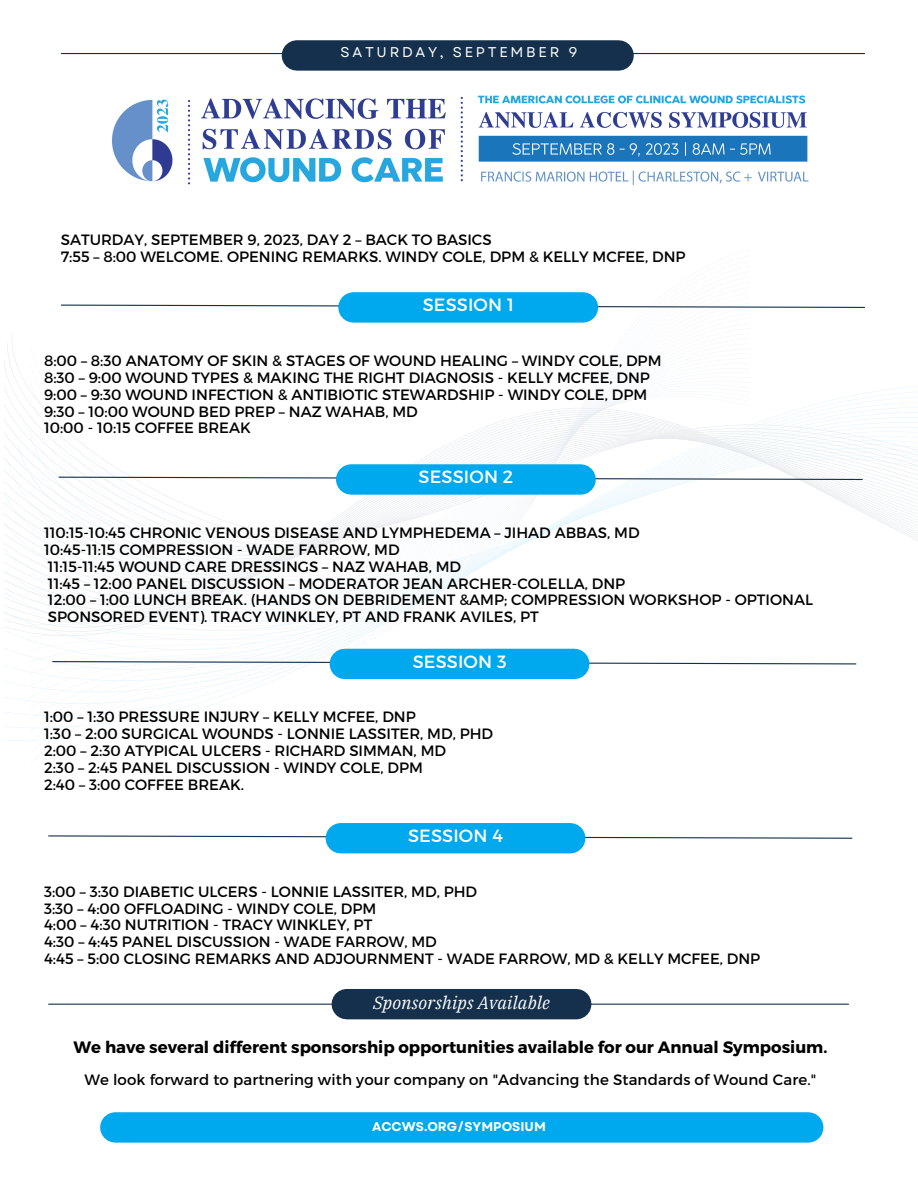
<style>
.page{position:relative;width:918px;height:1188px;background:#fff}
.page>*{position:absolute;margin:0;border:0;box-sizing:border-box;transform-origin:0 0}
.t1{font:17.7px "Montserrat";letter-spacing:.01em;color:#fff}
.t2{font:italic 17.7px "IBM Plex Serif";letter-spacing:.01em;color:#fff}
.t3{font:700 16.5px "Montserrat";color:#000}
.t4{font:15px "Montserrat";color:#000}
.t5{font:14.1px "Garet";letter-spacing:.195em;color:#fff}
.t6{font:700 12.75px "Garet";color:#fff}
</style>
<div class="page">
<svg style="left:4px;top:665px;width:586px;height:76px"></svg>
<svg style="left:4px;top:404px;width:914px;height:258px"></svg>
<svg style="left:60px;top:304px;width:805px;height:5px"></svg>
<div style="left:353px;top:292px;width:230px;height:31px;background:#00a9ed"></div>
<hr style="left:61px;top:53px;width:804px;height:1px;background:#14304d">
<div style="left:297px;top:40px;width:322px;height:31px;background:#14304d"></div>
<img style="left:111px;top:95px;width:698px;height:90px">
<svg style="left:58px;top:476px;width:805px;height:5px"></svg>
<div style="left:351px;top:464px;width:230px;height:31px;background:#00a9ed"></div>
<svg style="left:52px;top:660px;width:805px;height:5px"></svg>
<div style="left:345px;top:649px;width:229px;height:30px;background:#00a9ed"></div>
<svg style="left:48px;top:835px;width:805px;height:4px"></svg>
<div style="left:341px;top:823px;width:229px;height:30px;background:#00a9ed"></div>
<hr style="left:49px;top:1004px;width:800px;height:1px;background:#14304d">
<div style="left:347px;top:989px;width:229px;height:30px;background:#14304d"></div>
<div style="left:115px;top:1112px;width:693px;height:31px;background:#00a9ed"></div>
<p class="t5" style="left:341px;top:42px;width:238px">SATURDAY, SEPTEMBER 9</p>
<p class="t4" style="left:61px;top:230px;width:432px">SATURDAY, SEPTEMBER 9, 2023, DAY 2 – BACK TO BASICS</p>
<p class="t4" style="left:61px;top:247px;width:626px">7:55 – 8:00 WELCOME. OPENING REMARKS. WINDY COLE, DPM &amp; KELLY MCFEE, DNP</p>
<p class="t1" style="left:423px;top:293px;width:93px">SESSION 1</p>
<p class="t4" style="left:44px;top:351px;width:619px">8:00 – 8:30 ANATOMY OF SKIN &amp; STAGES OF WOUND HEALING – WINDY COLE, DPM</p>
<p class="t4" style="left:44px;top:368px;width:608px">8:30 – 9:00 WOUND TYPES &amp; MAKING THE RIGHT DIAGNOSIS - KELLY MCFEE, DNP</p>
<p class="t4" style="left:44px;top:385px;width:605px">9:00 – 9:30 WOUND INFECTION &amp; ANTIBIOTIC STEWARDSHIP - WINDY COLE, DPM</p>
<p class="t4" style="left:44px;top:401px;width:375px">9:30 – 10:00 WOUND BED PREP – NAZ WAHAB, MD</p>
<p class="t4" style="left:44px;top:418px;width:208px">10:00 - 10:15 COFFEE BREAK</p>
<p class="t1" style="left:419px;top:466px;width:96px">SESSION 2</p>
<p class="t4" style="left:44px;top:523px;width:597px">110:15-10:45 CHRONIC VENOUS DISEASE AND LYMPHEDEMA – JIHAD ABBAS, MD</p>
<p class="t4" style="left:44px;top:540px;width:357px">10:45-11:15 COMPRESSION - WADE FARROW, MD</p>
<p class="t4" style="left:48px;top:557px;width:415px">11:15-11:45 WOUND CARE DRESSINGS – NAZ WAHAB, MD</p>
<p class="t4" style="left:48px;top:573px;width:579px">11:45 – 12:00 PANEL DISCUSSION – MODERATOR JEAN ARCHER-COLELLA, DNP</p>
<p class="t4" style="left:48px;top:590px;width:767px">12:00 – 1:00 LUNCH BREAK. (HANDS ON DEBRIDEMENT &amp;AMP; COMPRESSION WORKSHOP - OPTIONAL</p>
<p class="t4" style="left:48px;top:607px;width:492px">SPONSORED EVENT). TRACY WINKLEY, PT AND FRANK AVILES, PT</p>
<p class="t1" style="left:413px;top:650px;width:95px">SESSION 3</p>
<p class="t4" style="left:44px;top:707px;width:373px">1:00 – 1:30 PRESSURE INJURY – KELLY MCFEE, DNP</p>
<p class="t4" style="left:44px;top:724px;width:451px">1:30 – 2:00 SURGICAL WOUNDS - LONNIE LASSITER, MD, PHD</p>
<p class="t4" style="left:44px;top:741px;width:404px">2:00 – 2:30 ATYPICAL ULCERS - RICHARD SIMMAN, MD</p>
<p class="t4" style="left:44px;top:758px;width:381px">2:30 – 2:45 PANEL DISCUSSION - WINDY COLE, DPM</p>
<p class="t4" style="left:44px;top:775px;width:202px">2:40 – 3:00 COFFEE BREAK.</p>
<p class="t1" style="left:408px;top:824px;width:96px">SESSION 4</p>
<p class="t4" style="left:44px;top:882px;width:435px">3:00 – 3:30 DIABETIC ULCERS - LONNIE LASSITER, MD, PHD</p>
<p class="t4" style="left:44px;top:898px;width:334px">3:30 – 4:00 OFFLOADING - WINDY COLE, DPM</p>
<p class="t4" style="left:44px;top:915px;width:330px">4:00 – 4:30 NUTRITION - TRACY WINKLEY, PT</p>
<p class="t4" style="left:44px;top:932px;width:394px">4:30 – 4:45 PANEL DISCUSSION - WADE FARROW, MD</p>
<p class="t4" style="left:44px;top:949px;width:718px">4:45 – 5:00 CLOSING REMARKS AND ADJOURNMENT - WADE FARROW, MD &amp; KELLY MCFEE, DNP</p>
<p class="t2" style="left:373px;top:991px;width:179px">Sponsorships Available</p>
<p class="t3" style="left:73px;top:1036px;width:755px">We have several different sponsorship opportunities available for our Annual Symposium.</p>
<p class="t4" style="left:84px;top:1070px;width:733px">We look forward to partnering with your company on "Advancing the Standards of Wound Care."</p>
<p class="t6" style="left:372px;top:1117px;width:175px">ACCWS.ORG/SYMPOSIUM</p>
</div>
